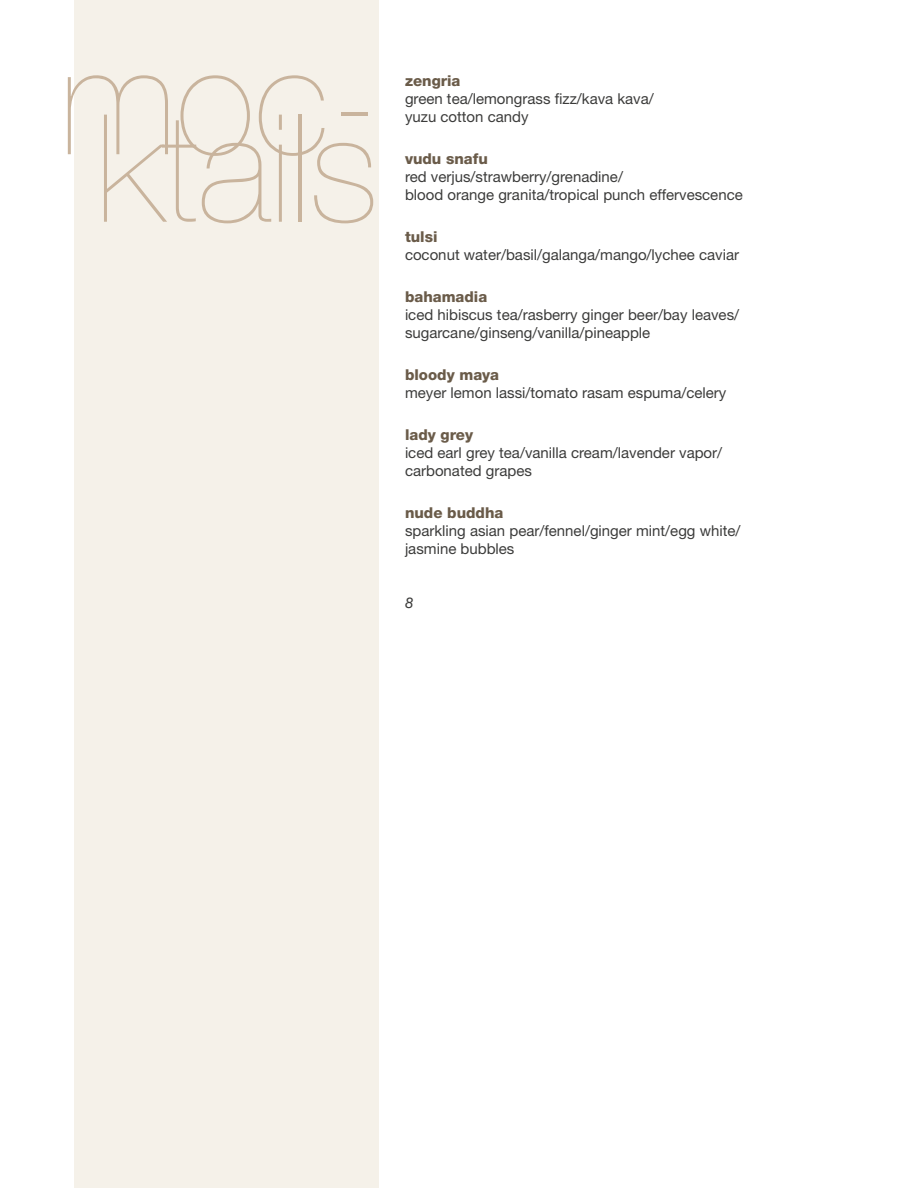
<style>
.page{position:relative;width:918px;height:1188px;background:#fff}
.page>*{position:absolute;margin:0;border:0;box-sizing:border-box;transform-origin:0 0}
.t1{font:200 150px "Helvetica Neue";color:#c9b49d}
.t2{font:15px/18px "Helvetica Neue";color:#3c3c3b}
.t3{font:800 15px "Helvetica Neue";color:#6a5b49}
.t4{font:italic 15px "Helvetica Neue";color:#3c3c3b}
</style>
<div class="page">
<div style="left:75px;top:0;width:304px;height:1188px;background:#f5f1e9"></div>
<h1 class="t1" style="left:60px;top:15px;width:321px">moc-</h1>
<h1 class="t1" style="left:96px;top:82px;width:285px">ktails</h1>
<p class="t3" style="left:405px;top:72px;width:57px">zengria</p>
<p class="t2" style="left:405px;top:90px;width:250px">green tea/lemongrass fizz/kava kava/ yuzu cotton candy</p>
<p class="t3" style="left:405px;top:150px;width:84px">vudu snafu</p>
<p class="t2" style="left:405px;top:168px;width:339px">red verjus/strawberry/grenadine/<br>blood orange granita/tropical punch effervescence</p>
<p class="t3" style="left:405px;top:228px;width:34px">tulsi</p>
<p class="t2" style="left:405px;top:246px;width:336px">coconut water/basil/galanga/mango/lychee caviar</p>
<p class="t3" style="left:405px;top:288px;width:84px">bahamadia</p>
<p class="t2" style="left:405px;top:306px;width:336px">iced hibiscus tea/rasberry ginger beer/bay leaves/ sugarcane/ginseng/vanilla/pineapple</p>
<p class="t3" style="left:405px;top:366px;width:96px">bloody maya</p>
<p class="t2" style="left:405px;top:384px;width:323px">meyer lemon lassi/tomato rasam espuma/celery</p>
<p class="t3" style="left:405px;top:426px;width:70px">lady grey</p>
<p class="t2" style="left:405px;top:444px;width:319px">iced earl grey tea/vanilla cream/lavender vapor/ carbonated grapes</p>
<p class="t3" style="left:405px;top:504px;width:100px">nude buddha</p>
<p class="t2" style="left:405px;top:522px;width:337px">sparkling asian pear/fennel/ginger mint/egg white/ jasmine bubbles</p>
<p class="t4" style="left:405px;top:594px;width:10px">8</p>
</div>
